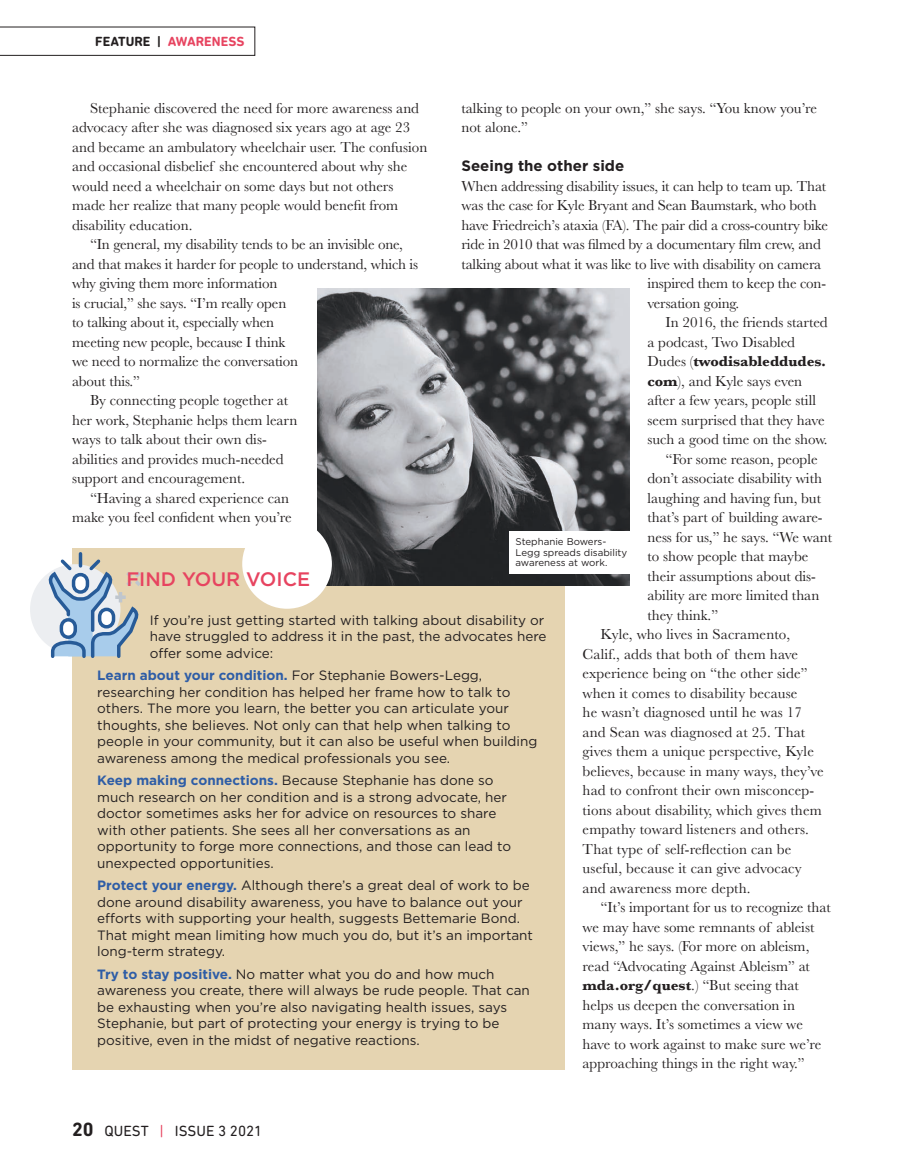
<style>
.page{position:relative;width:905px;height:1175px;background:#fff}
.page>*{position:absolute;margin:0;border:0;box-sizing:border-box;transform-origin:0 0}
.NEW_Sidebar_Head{font:500 19.5px "Gotham";color:#e74460}
.NEW_Body_Indent{font:15px/19.5px "Baskerville";color:#231f20}
.NEW_Body_No_Indent{font:15px "Baskerville";letter-spacing:-.01em;color:#231f20}
.t1{font:15px "DIN Next Rounded LT Pro";color:#231f20}
.NEW_Subhead{font:700 15px "Gotham";color:#231f20}
.NEW_Sidebar_Text{font:13.5px/16.5px "Gotham";color:#231f20}
.t2{font:700 13.5px "DIN Next Rounded LT Pro";color:#e74460}
.NEW_Caption{font:9.75px/10.5px "Gotham";color:#231f20}
.s1{color:#231f20}
.s2{font-weight:700}
.s3{font-weight:700;color:#2e5da6}
.s4{font-weight:700;font-size:19.5px}
.s5{color:#e74460}
</style>
<div class="page">
<svg style="left:0;top:27px;width:255px;height:29px"></svg>
<div style="left:72px;top:548px;width:492px;height:521px;background:#e5d4b1"></div>
<img style="left:318px;top:288px;width:311px;height:297px">
<div style="left:509px;top:531px;width:123px;height:42px;background:#fff"></div>
<div style="left:242px;top:519px;width:90px;height:89px;background:#fff;border-radius:50%"></div>
<div style="left:30px;top:564px;width:90px;height:90px;background:#eceef1;border-radius:50%"></div>
<svg style="left:49px;top:554px;width:92px;height:104px"></svg>
<svg style="left:115px;top:595px;width:11px;height:4px"></svg>
<p class="t2" style="left:95px;top:34px;width:151px"><span class="s1">FEATURE |</span> AWARENESS</p>
<p class="NEW_Body_Indent" style="left:72px;top:98px;width:357px;text-indent:18px">Stephanie discovered the need for more awareness and advocacy after she was diagnosed six years ago at age 23 and became an ambulatory wheelchair user. The confusion and occasional disbelief she encountered about why she would need a wheelchair on some days but not others made her realize that many people would benefit from disability education.</p>
<p class="NEW_Body_Indent" style="left:72px;top:235px;width:348px;text-indent:18px">“In general, my disability tends to be an invisible one, and that makes it harder for people to understand, which is why giving them more information<br>is crucial,” she says. “I’m really open<br>to talking about it, especially when<br>meeting new people, because I think<br>we need to normalize the conversation<br>about this.”</p>
<p class="NEW_Body_Indent" style="left:72px;top:391px;width:227px;text-indent:18px">By connecting people together at her work, Stephanie helps them learn ways to talk about their own dis&shy;abilities and provides much-needed support and encouragement.</p>
<p class="NEW_Body_Indent" style="left:72px;top:488px;width:221px;text-align:right">“Having a shared experience can make you feel confident when you’re</p>
<p class="NEW_Body_Indent" style="left:461px;top:98px;width:357px">talking to people on your own,” she says. “You know you’re not alone.”</p>
<p class="NEW_Subhead" style="left:461px;top:157px;width:164px">Seeing the other side</p>
<p class="NEW_Body_No_Indent" style="left:461px;top:176px;width:366px">When addressing disability issues, it can help to team up. That</p>
<p class="NEW_Body_No_Indent" style="left:461px;top:196px;width:357px">was the case for Kyle Bryant and Sean Baumstark, who both</p>
<p class="NEW_Body_No_Indent" style="left:461px;top:215px;width:368px">have Friedreich’s ataxia (FA). The pair did a cross-country bike</p>
<p class="NEW_Body_No_Indent" style="left:461px;top:235px;width:361px">ride in 2010 that was filmed by a documentary film crew, and</p>
<p class="NEW_Body_No_Indent" style="left:461px;top:254px;width:361px">talking about what it was like to live with disability on camera</p>
<p class="NEW_Body_No_Indent" style="left:647px;top:274px;width:180px">inspired them to keep the con-</p>
<p class="NEW_Body_No_Indent" style="left:647px;top:293px;width:93px">versation going.</p>
<p class="NEW_Body_Indent" style="left:647px;top:313px;width:182px;text-indent:18px">In 2016, the friends started a podcast, Two Disabled<br>Dudes (<span class="s2">twodisableddudes. com</span>), and Kyle says even after a few years, people still seem surprised that they have such a good time on the show.</p>
<p class="NEW_Body_Indent" style="left:647px;top:449px;width:186px;text-indent:18px">“For some reason, people don’t associate disability with laughing and having fun, but that’s part of building aware&shy;ness for us,” he says. “We want to show people that maybe their assumptions about dis&shy;ability are more limited than they think.”</p>
<p class="NEW_Body_Indent" style="left:582px;top:625px;width:242px;text-indent:18px">Kyle, who lives in Sacramento, Calif., adds that both of them have experience being on “the other side” when it comes to disability because<br>he wasn’t diagnosed until he was 17 and Sean was diagnosed at 25. That gives them a unique perspective, Kyle believes, because in many ways, they’ve had to confront their own misconcep&shy;tions about disability, which gives them empathy toward listeners and others.<br>That type of self-reflection can be useful, because it can give advocacy and awareness more depth.</p>
<p class="NEW_Body_Indent" style="left:582px;top:898px;width:250px;text-indent:18px">“It’s important for us to recognize that we may have some remnants of ableist views,” he says. (For more on ableism, read “Advocating Against Ableism” at <span class="s2">mda.org/quest</span>.) “But seeing that helps us deepen the conversation in many ways. It’s sometimes a view we have to work against to make sure we’re approaching things in the right way.”</p>
<p class="NEW_Caption" style="left:515px;top:536px;width:113px">Stephanie Bowers-<br>Legg spreads disability awareness at work.</p>
<p class="NEW_Sidebar_Head" style="left:126px;top:567px;width:185px">FIND YOUR VOICE</p>
<p class="NEW_Sidebar_Text" style="left:150px;top:611px;width:398px">If you’re just getting started with talking about disability or have struggled to address it in the past, the advocates here offer some advice:</p>
<p class="NEW_Sidebar_Text" style="left:97px;top:667px;width:441px"><span class="s3">Learn about your condition.</span> For Stephanie Bowers-Legg, researching her condition has helped her frame how to talk to others. The more you learn, the better you can articulate your thoughts, she believes. Not only can that help when talking to people in your community, but it can also be useful when building awareness among the medical professionals you see.</p>
<p class="NEW_Sidebar_Text" style="left:97px;top:772px;width:415px"><span class="s3">Keep making connections.</span> Because Stephanie has done so much research on her condition and is a strong advocate, her doctor sometimes asks her for advice on resources to share with other patients. She sees all her conversations as an opportunity to forge more connections, and those can lead to unexpected opportunities.</p>
<p class="NEW_Sidebar_Text" style="left:97px;top:877px;width:437px"><span class="s3">Protect your energy.</span> Although there’s a great deal of work to be done around disability awareness, you have to balance out your efforts with supporting your health, suggests Bettemarie Bond.<br>That might mean limiting how much you do, but it’s an important long-term strategy.</p>
<p class="NEW_Sidebar_Text" style="left:97px;top:965px;width:434px"><span class="s3">Try to stay positive.</span> No matter what you do and how much awareness you create, there will always be rude people. That can be exhausting when you’re also navigating health issues, says Stephanie, but part of protecting your energy is trying to be positive, even in the midst of negative reactions.</p>
<p class="t1" style="left:72px;top:1122px;width:192px"><span class="s4">20</span> QUEST <span class="s5">|</span> ISSUE 3 2021</p>
</div>
